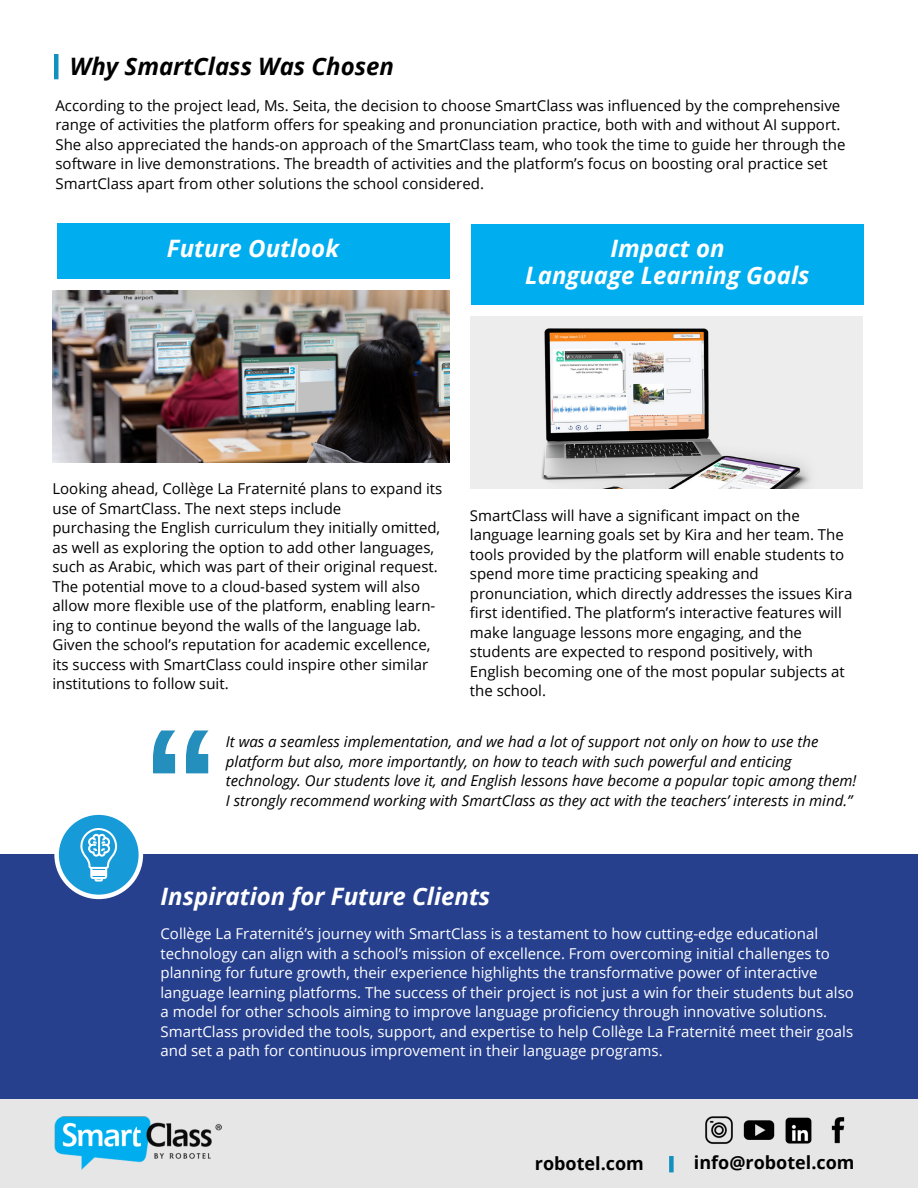
<style>
.page{position:relative;width:918px;height:1188px;background:#fff}
.page>*{position:absolute;margin:0;border:0;box-sizing:border-box;transform-origin:0 0}
.t1{font:italic 700 24px "Open Sans";color:#fff}
.t2{font:italic 700 24px "Open Sans";color:#000}
._10pt_Size_Align_Left__Bullets{font:700 18px "Open Sans";color:#000}
._25pt_Size_Align_Left{font:15px/19.5px "Open Sans";color:#000}
._25pt_Size_Align_Left-2{font:15px/19.5px "Open Sans";color:#fff}
._25pt_Size_Align_Left-3{font:italic 15px/19.5px "Open Sans";color:#000}
</style>
<div class="page">
<hr style="left:54px;top:54px;width:4px;height:25px;background:#1390be">
<div style="left:0;top:854px;width:918px;height:276px;background:#27408e"></div>
<div style="left:57px;top:224px;width:393px;height:55px;background:#00aeef"></div>
<div style="left:471px;top:224px;width:393px;height:80px;background:#00aeef"></div>
<svg style="left:153px;top:730px;width:56px;height:43px"></svg>
<div style="left:57px;top:813px;width:84px;height:84px;background:#169bd8;border-radius:50%"></div>
<div style="left:54px;top:810px;width:89px;height:89px;border:4px solid #fff;border-radius:50%"></div>
<div style="left:470px;top:316px;width:393px;height:173px;background:#ededed"></div>
<img style="left:541px;top:328px;width:269px;height:161px">
<img style="left:52px;top:290px;width:398px;height:173px">
<div style="left:0;top:1099px;width:918px;height:89px;background:#e6e6e6"></div>
<div style="left:669px;top:1156px;width:5px;height:16px;background:#1390be"></div>
<img style="left:54px;top:1117px;width:168px;height:53px">
<img style="left:705px;top:1116px;width:28px;height:28px">
<img style="left:743px;top:1120px;width:32px;height:20px">
<img style="left:785px;top:1117px;width:27px;height:27px">
<img style="left:831px;top:1117px;width:14px;height:27px">
<svg style="left:80px;top:828px;width:37px;height:54px"></svg>
<p class="t2" style="left:70px;top:50px;width:326px">Why SmartClass Was Chosen</p>
<p class="_25pt_Size_Align_Left" style="left:56px;top:95px;width:791px">According to the project lead, Ms. Seita, the decision to choose SmartClass was influenced by the comprehensive range of activities the platform offers for speaking and pronunciation practice, both with and without AI support.<br>She also appreciated the hands-on approach of the SmartClass team, who took the time to guide her through the software in live demonstrations. The breadth of activities and the platform’s focus on boosting oral practice set SmartClass apart from other solutions the school considered.</p>
<p class="t1" style="left:167px;top:232px;width:173px">Future Outlook</p>
<p class="t1" style="left:610px;top:231px;width:116px">Impact on</p>
<p class="t1" style="left:525px;top:258px;width:286px">Language Learning Goals</p>
<p class="_25pt_Size_Align_Left" style="left:52px;top:479px;width:391px">Looking ahead, Collège La Fraternité plans to expand its use of SmartClass. The next steps include</p>
<p class="_25pt_Size_Align_Left" style="left:52px;top:518px;width:389px">purchasing the English curriculum they initially omitted, as well as exploring the option to add other languages, such as Arabic, which was part of their original request.<br>The potential move to a cloud-based system will also allow more flexible use of the platform, enabling learn&shy;ing to continue beyond the walls of the language lab.<br>Given the school’s reputation for academic excellence, its success with SmartClass could inspire other similar institutions to follow suit.</p>
<p class="_25pt_Size_Align_Left" style="left:470px;top:505px;width:331px">SmartClass will have a significant impact on the</p>
<p class="_25pt_Size_Align_Left" style="left:470px;top:525px;width:376px;text-align:justify">language learning goals set by Kira and her team. The tools provided by the platform will enable students to spend more time practicing speaking and</p>
<p class="_25pt_Size_Align_Left" style="left:470px;top:583px;width:384px">pronunciation, which directly addresses the issues Kira first identified. The platform’s interactive features will make language lessons more engaging, and the</p>
<p class="_25pt_Size_Align_Left" style="left:470px;top:642px;width:345px">students are expected to respond positively, with</p>
<p class="_25pt_Size_Align_Left" style="left:470px;top:661px;width:377px">English becoming one of the most popular subjects at the school.</p>
<p class="_25pt_Size_Align_Left-3" style="left:226px;top:732px;width:594px">It was a seamless implementation, and we had a lot of support not only on how to use the</p>
<p class="_25pt_Size_Align_Left-3" style="left:226px;top:751px;width:567px">platform but also, more importantly, on how to teach with such powerful and enticing</p>
<p class="_25pt_Size_Align_Left-3" style="left:226px;top:771px;width:632px">technology. Our students love it, and English lessons have become a popular topic among them!<br>I strongly recommend working with SmartClass as they act with the teachers’ interests in mind.”</p>
<p class="t1" style="left:160px;top:880px;width:331px">Inspiration for Future Clients</p>
<p class="_25pt_Size_Align_Left-2" style="left:160px;top:923px;width:659px">Collège La Fraternité’s journey with SmartClass is a testament to how cutting-edge educational</p>
<p class="_25pt_Size_Align_Left-2" style="left:160px;top:943px;width:695px">technology can align with a school’s mission of excellence. From overcoming initial challenges to planning for future growth, their experience highlights the transformative power of interactive language learning platforms. The success of their project is not just a win for their students but also a model for other schools aiming to improve language proficiency through innovative solutions.<br>SmartClass provided the tools, support, and expertise to help Collège La Fraternité meet their goals and set a path for continuous improvement in their language programs.</p>
<p class="_10pt_Size_Align_Left__Bullets" style="left:535px;top:1151px;width:110px">robotel.com</p>
<p class="_10pt_Size_Align_Left__Bullets" style="left:694px;top:1150px;width:162px">info@robotel.com</p>
</div>
